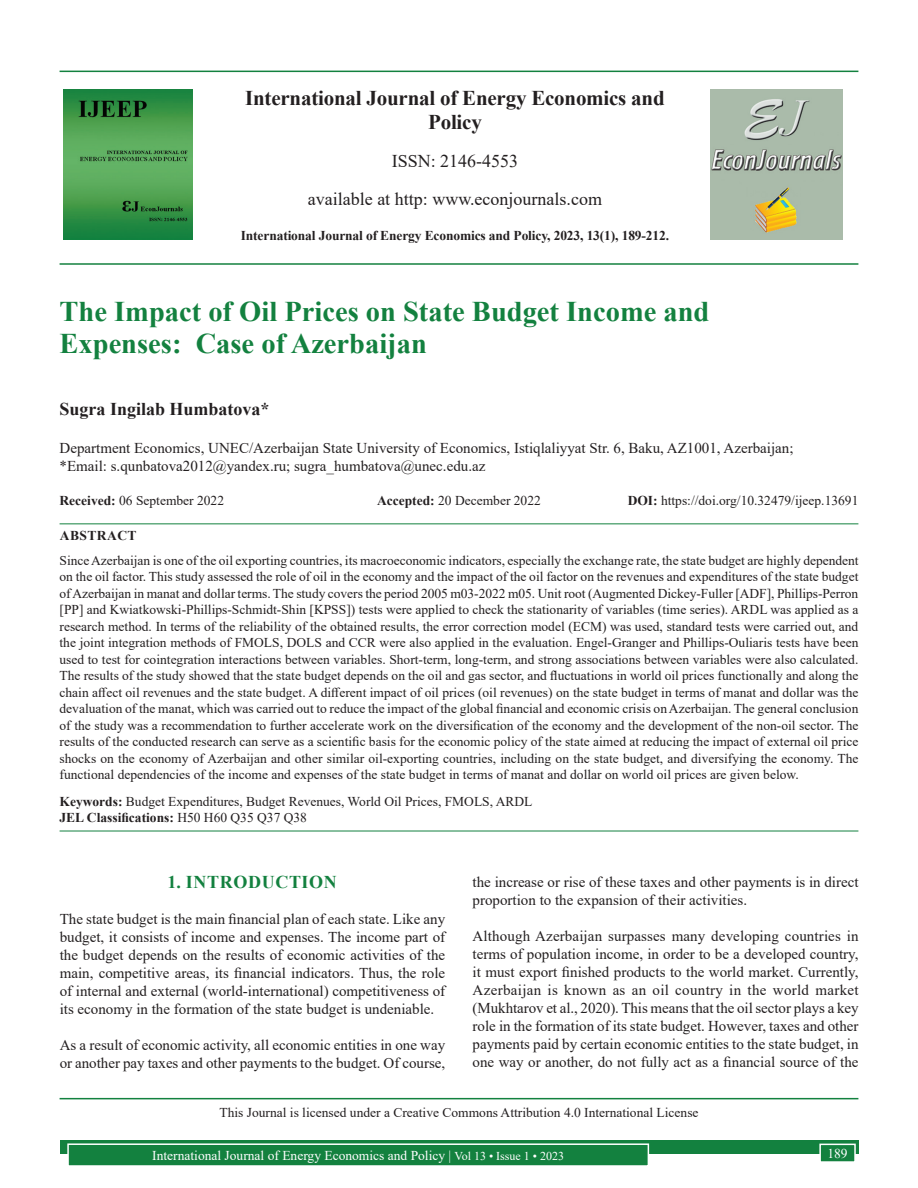
<style>
.page{position:relative;width:918px;height:1188px;background:#fff}
.page>*{position:absolute;margin:0;border:0;box-sizing:border-box;transform-origin:0 0}
.t1{font:700 28.5px/31.5px "Times New Roman";color:#13813f}
.t2{font:700 21px/24px "Times New Roman";letter-spacing:-.01em;color:#231f20;text-align:center}
.t3{font:18px/38px "Times New Roman";color:#231f20;text-align:center}
.t4{font:700 18px "Times New Roman";color:#231f20}
.t5{font:700 18px "Times New Roman";letter-spacing:.035em;color:#13813f}
.t6{font:15px/18px "Times New Roman";color:#231f20}
.t7{font:13.5px/16.5px "Times New Roman";color:#231f20;text-align:justify}
.t8{font:13.5px "Times New Roman";color:#fff}
.t9{font:700 13.5px "Times New Roman";letter-spacing:-.01em;color:#231f20}
.t10{font:700 13.5px "Times New Roman";letter-spacing:.035em;color:#231f20}
.s1{font-weight:700}
.s2{font-size:12px}
</style>
<div class="page">
<div style="left:60px;top:1140px;width:798px;height:13px;background:#13813f"></div>
<div style="left:68px;top:1144px;width:580px;height:22px;background:#13813f"></div>
<div style="left:67px;top:1143px;width:582px;height:24px;border:2px solid #fff"></div>
<div style="left:820px;top:1144px;width:35px;height:18px;background:#13813f"></div>
<div style="left:819px;top:1144px;width:37px;height:19px;border:2px solid #fff"></div>
<hr style="left:60px;top:71px;width:798px;height:1px;background:#13813f">
<hr style="left:60px;top:263px;width:798px;height:2px;background:#13813f">
<img style="left:64px;top:89px;width:129px;height:151px">
<img style="left:711px;top:89px;width:132px;height:150px">
<hr style="left:60px;top:523px;width:798px;height:1px;background:#13813f">
<hr style="left:60px;top:831px;width:798px;height:1px;background:#13813f">
<hr style="left:60px;top:1098px;width:798px;height:1px;background:#13813f">
<h2 class="t2" style="left:245px;top:85px;width:421px">International Journal of Energy Economics and<br>Policy</h2>
<h3 class="t3" style="left:308px;top:141px;width:296px">ISSN: 2146-4553<br>available at http: www.econjournals.com</h3>
<p class="t9" style="left:241px;top:226px;width:430px">International Journal of Energy Economics and Policy, 2023, 13(1), 189-212.</p>
<h1 class="t1" style="left:60px;top:295px;width:651px">The Impact of Oil Prices on State Budget Income and<br>Expenses: Case of Azerbaijan</h1>
<h3 class="t4" style="left:60px;top:396px;width:212px">Sugra Ingilab Humbatova*</h3>
<p class="t6" style="left:60px;top:438px;width:735px">Department Economics, UNEC/Azerbaijan State University of Economics, Istiqlaliyyat Str. 6, Baku, AZ1001, Azerbaijan; *Email: s.qunbatova2012@yandex.ru; sugra_humbatova@unec.edu.az</p>
<p class="t7" style="left:60px;top:492px;width:166px"><span class="s1">Received:</span> 06 September 2022</p>
<p class="t7" style="left:377px;top:492px;width:165px"><span class="s1">Accepted:</span> 20 December 2022</p>
<p class="t7" style="left:628px;top:492px;width:232px"><span class="s1">DOI:</span> https://doi.org/10.32479/ijeep.13691</p>
<p class="t10" style="left:60px;top:525px;width:78px">ABSTRACT</p>
<p class="t7" style="left:60px;top:552px;width:801px">Since Azerbaijan is one of the oil exporting countries, its macroeconomic indicators, especially the exchange rate, the state budget are highly dependent on the oil factor. This study assessed the role of oil in the economy and the impact of the oil factor on the revenues and expenditures of the state budget of Azerbaijan in manat and dollar terms. The study covers the period 2005 m03-2022 m05. Unit root (Augmented Dickey-Fuller [ADF], Phillips-Perron [PP] and Kwiatkowski-Phillips-Schmidt-Shin [KPSS]) tests were applied to check the stationarity of variables (time series). ARDL was applied as a research method. In terms of the reliability of the obtained results, the error correction model (ECM) was used, standard tests were carried out, and the joint integration methods of FMOLS, DOLS and CCR were also applied in the evaluation. Engel-Granger and Phillips-Ouliaris tests have been used to test for cointegration interactions between variables. Short-term, long-term, and strong associations between variables were also calculated.<br>The results of the study showed that the state budget depends on the oil and gas sector, and fluctuations in world oil prices functionally and along the chain affect oil revenues and the state budget. A different impact of oil prices (oil revenues) on the state budget in terms of manat and dollar was the devaluation of the manat, which was carried out to reduce the impact of the global financial and economic crisis on Azerbaijan. The general conclusion of the study was a recommendation to further accelerate work on the diversification of the economy and the development of the non-oil sector. The results of the conducted research can serve as a scientific basis for the economic policy of the state aimed at reducing the impact of external oil price shocks on the economy of Azerbaijan and other similar oil-exporting countries, including on the state budget, and diversifying the economy. The functional dependencies of the income and expenses of the state budget in terms of manat and dollar on world oil prices are given below.</p>
<p class="t7" style="left:60px;top:793px;width:474px"><span class="s1">Keywords:</span> Budget Expenditures, Budget Revenues, World Oil Prices, FMOLS, ARDL<br><span class="s1">JEL Classifications:</span> H50 H60 Q35 Q37 Q38</p>
<p class="t6" style="left:473px;top:872px;width:387px">the increase or rise of these taxes and other payments is in direct proportion to the expansion of their activities.</p>
<p class="t6" style="left:473px;top:926px;width:388px;text-align:justify">Although Azerbaijan surpasses many developing countries in terms of population income, in order to be a developed country, it must export finished products to the world market. Currently, Azerbaijan is known as an oil country in the world market (Mukhtarov et al., 2020). This means that the oil sector plays a key role in the formation of its state budget. However, taxes and other payments paid by certain economic entities to the state budget, in one way or another, do not fully act as a financial source of the</p>
<p class="t7" style="left:219px;top:1104px;width:481px">This Journal is licensed under a Creative Commons Attribution 4.0 International License</p>
<h3 class="t5" style="left:168px;top:869px;width:171px">1. INTRODUCTION</h3>
<p class="t6" style="left:60px;top:910px;width:387px;text-align:justify">The state budget is the main financial plan of each state. Like any budget, it consists of income and expenses. The income part of the budget depends on the results of economic activities of the main, competitive areas, its financial indicators. Thus, the role of internal and external (world-international) competitiveness of its economy in the formation of the state budget is undeniable.</p>
<p class="t6" style="left:60px;top:1036px;width:387px">As a result of economic activity, all economic entities in one way or another pay taxes and other payments to the budget. Of course,</p>
<p class="t8" style="left:152px;top:1146px;width:413px">International Journal of Energy Economics and Policy | <span class="s2">Vol 13 • Issue 1 • 2023</span></p>
<p class="t8" style="left:827px;top:1144px;width:22px">189</p>
</div>
